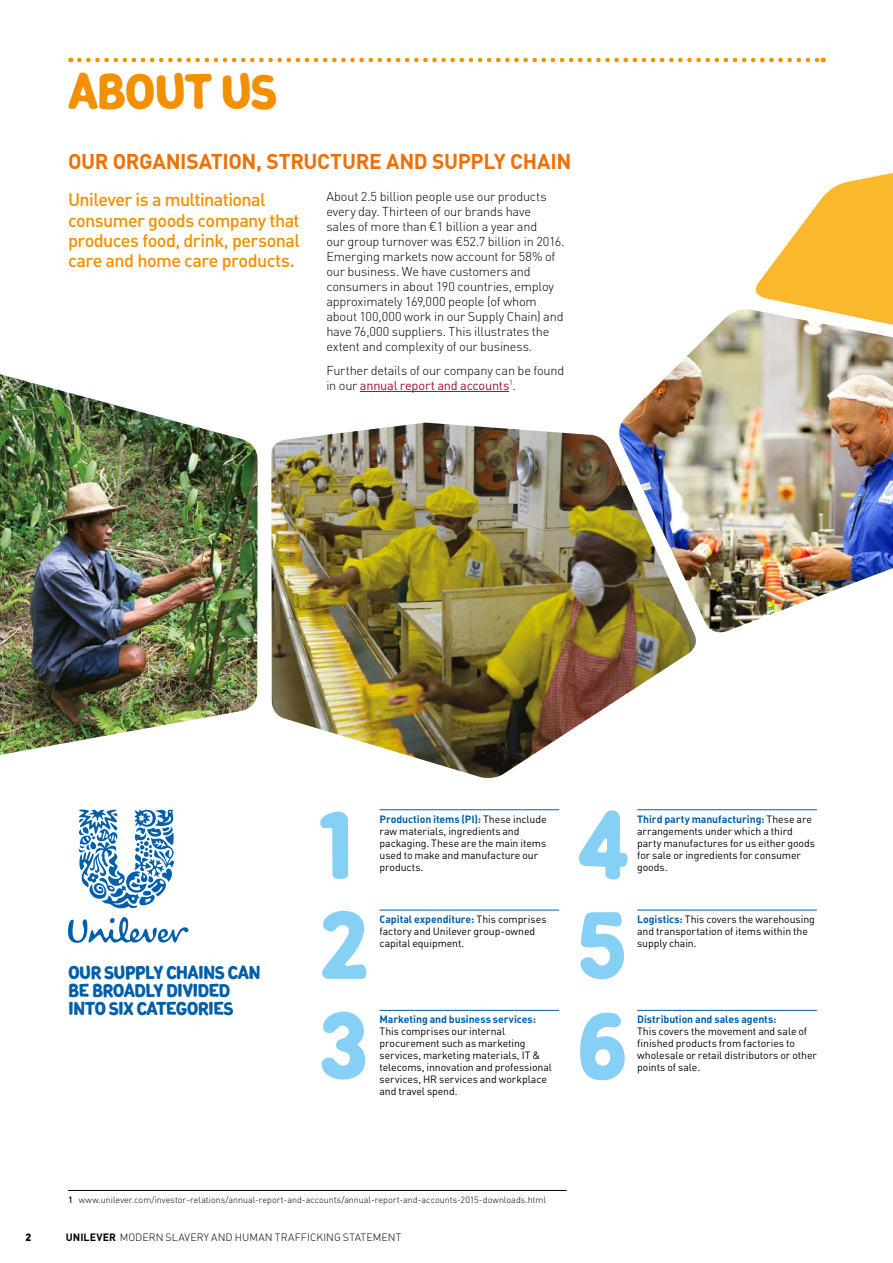
<style>
.page{position:relative;width:893px;height:1263px;background:#fff}
.page>*{position:absolute;margin:0;border:0;box-sizing:border-box;transform-origin:0 0}
.t1{font:700 90px/100.2px "Unilever Illustrative Type";color:#86d0f5}
.t2{font:700 48px "Unilever Illustrative Type";letter-spacing:-.04em;color:#f39000}
.t3{font:700 21px "Unilever DIN Offc Pro";letter-spacing:-.015em;color:#ed7004}
.t4{font:500 18px "DIN Pro";letter-spacing:-.035em;color:#f39000}
.t5{font:700 18px/18px "Unilever Illustrative Type";letter-spacing:-.045em;color:#005faa}
.t6{font:300 12.75px/15px "DIN Pro";letter-spacing:-.015em;color:#000}
.t7{font:10.5px/12px "DIN Pro";letter-spacing:-.005em;color:#000}
.t8{font:700 10.5px "DIN Pro";letter-spacing:-.005em;color:#005faa}
.t9{font:300 10.5px "DIN Pro";letter-spacing:.005em;color:#000}
.t10{font:900 10.5px "DIN Pro";color:#000}
.t11{font:300 9px "DIN Pro";color:#000}
.s1{font-weight:400;color:#9c0c35}
.s2{font-weight:700;color:#005faa}
.s3{font-weight:500}
.s4{font-weight:700}
</style>
<div class="page">
<hr style="left:360px;top:391px;width:149px;height:1px;background:#9c0c35">
<hr style="left:68px;top:1190px;width:499px;height:1px;background:#000">
<hr style="left:637px;top:1010px;width:180px;height:1px;background:#005faa">
<hr style="left:379px;top:1010px;width:180px;height:1px;background:#005faa">
<hr style="left:379px;top:910px;width:180px;height:1px;background:#005faa">
<hr style="left:637px;top:809px;width:180px;height:1px;background:#005faa">
<hr style="left:379px;top:809px;width:180px;height:1px;background:#005faa">
<svg style="left:79px;top:58px;width:745px;height:4px"></svg>
<svg style="left:68px;top:917px;width:121px;height:26px"></svg>
<svg style="left:79px;top:809px;width:95px;height:99px"></svg>
<hr style="left:637px;top:910px;width:180px;height:1px;background:#005faa">
<img style="left:0;top:374px;width:258px;height:381px">
<img style="left:271px;top:423px;width:425px;height:355px">
<img style="left:614px;top:309px;width:279px;height:328px">
<svg style="left:749px;top:173px;width:144px;height:159px"></svg>
<h2 class="t2" style="left:68px;top:63px;width:211px">ABOUT US</h2>
<h3 class="t3" style="left:68px;top:144px;width:505px">OUR ORGANISATION, STRUCTURE AND SUPPLY CHAIN</h3>
<h3 class="t4" style="left:68px;top:185px;width:199px">Unilever is a multinational</h3>
<p class="t6" style="left:326px;top:188px;width:222px">About 2.5 billion people use our products every day. Thirteen of our brands have</p>
<h3 class="t4" style="left:68px;top:206px;width:233px">consumer goods company that</h3>
<p class="t6" style="left:326px;top:218px;width:212px">sales of more than €1 billion a year and</p>
<h3 class="t4" style="left:68px;top:226px;width:233px">produces food, drink, personal</h3>
<p class="t6" style="left:326px;top:233px;width:240px">our group turnover was €52.7 billion in 2016.<br>Emerging markets now account for 58% of</p>
<h3 class="t4" style="left:68px;top:246px;width:228px">care and home care products.</h3>
<p class="t6" style="left:326px;top:263px;width:239px">our business. We have customers and consumers in about 190 countries, employ approximately 169,000 people (of whom about 100,000 work in our Supply Chain) and have 76,000 suppliers. This illustrates the extent and complexity of our business.</p>
<p class="t6" style="left:326px;top:361px;width:239px">Further details of our company can be found in our <span class="s1">annual report and accounts</span><sup>1</sup>.</p>
<h3 class="t5" style="left:68px;top:964px;width:194px">OUR SUPPLY CHAINS CAN<br>BE BROADLY DIVIDED<br>INTO SIX CATEGORIES</h3>
<h1 class="t1" style="left:576px;top:795px;width:55px">4</h1>
<h1 class="t1" style="left:319px;top:795px;width:37px">1</h1>
<p class="t7" style="left:379px;top:812px;width:169px"><span class="s2">Production items (PI):</span> These include raw materials, ingredients and packaging. These are the main items used to make and manufacture our products.</p>
<p class="t7" style="left:637px;top:812px;width:179px"><span class="s2">Third party manufacturing:</span> These are arrangements under which a third party manufactures for us either goods for sale or ingredients for consumer</p>
<p class="t7" style="left:637px;top:860px;width:32px">goods.</p>
<h1 class="t1" style="left:319px;top:896px;width:52px">2<br>3</h1>
<p class="t7" style="left:379px;top:912px;width:169px"><span class="s2">Capital expenditure:</span> This comprises factory and Unilever group-owned capital equipment.</p>
<p class="t8" style="left:379px;top:1011px;width:158px">Marketing and business services:</p>
<p class="t7" style="left:379px;top:1024px;width:174px">This comprises our internal procurement such as marketing services, marketing materials, IT &amp; telecoms, innovation and professional services, HR services and workplace</p>
<p class="t7" style="left:379px;top:1084px;width:80px">and travel spend.</p>
<h1 class="t1" style="left:576px;top:896px;width:53px">5<br>6</h1>
<p class="t7" style="left:637px;top:912px;width:179px"><span class="s2">Logistics:</span> This covers the warehousing and transportation of items within the supply chain.</p>
<p class="t8" style="left:637px;top:1011px;width:141px">Distribution and sales agents:</p>
<p class="t7" style="left:637px;top:1024px;width:181px">This covers the movement and sale of finished products from factories to wholesale or retail distributors or other points of sale.</p>
<p class="t11" style="left:68px;top:1193px;width:479px"><span class="s3">1</span> www.unilever.com/investor-relations/annual-report-and-accounts/annual-report-and-accounts-2015-downloads.html</p>
<p class="t10" style="left:26px;top:1228px;width:7px">2</p>
<p class="t9" style="left:66px;top:1229px;width:337px"><span class="s4">UNILEVER</span> MODERN SLAVERY AND HUMAN TRAFFICKING STATEMENT</p>
</div>
